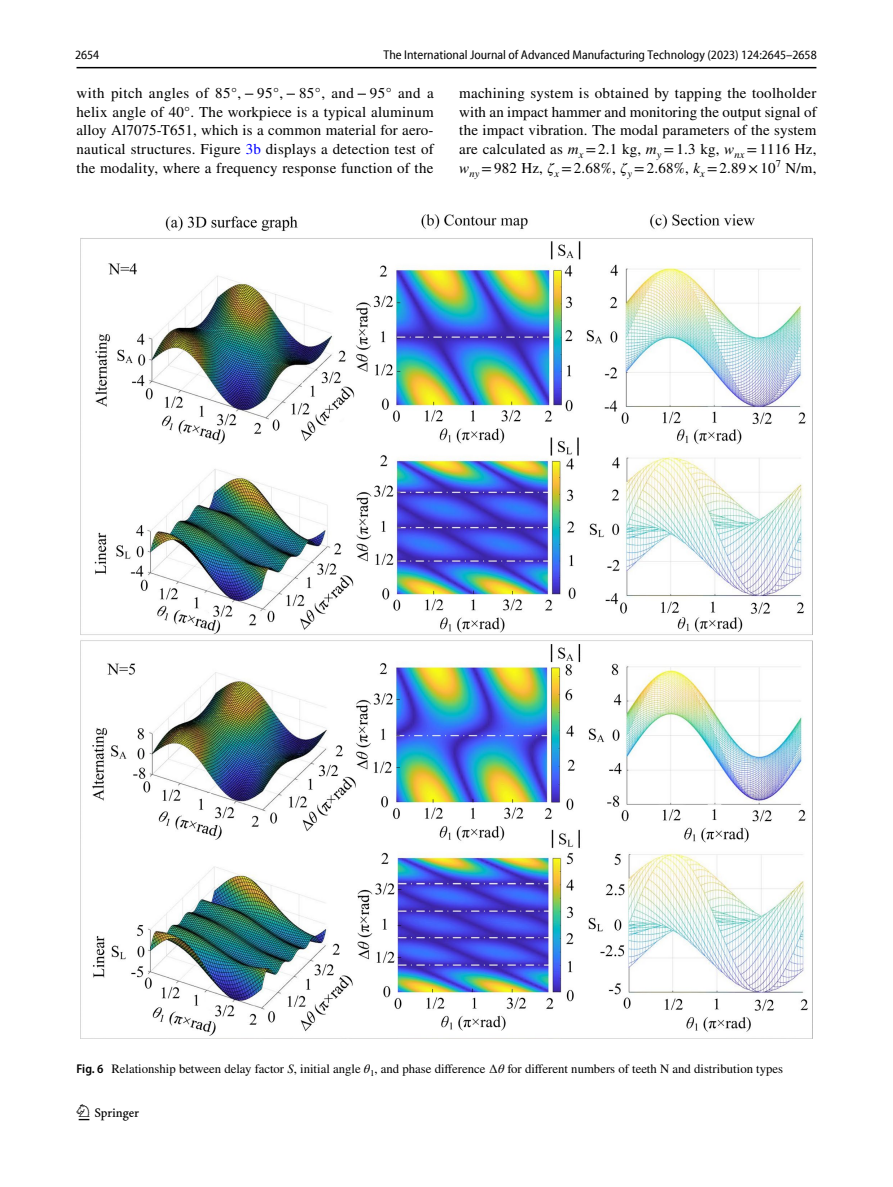
<style>
.page{position:relative;width:893px;height:1187px;background:#fff}
.page>*{position:absolute;margin:0;border:0;box-sizing:border-box;transform-origin:0 0}
.t1{font:22.5px "Springnew Regular 2";color:#000}
.t2{font:15px/18.8px "STIX";letter-spacing:.015em;color:#000;text-align:justify}
.t3{font:12.75px "STIX";color:#000}
.t4{font:semi-condensed 12.75px "Myriad Pro Unic";color:#000}
.s1{color:#00f}
.s2{font-style:italic}
.s3{font-family:"Myriad Pro";font-weight:600;font-stretch:semi-condensed}
</style>
<div class="page">
<hr style="left:77px;top:67px;width:739px;height:1px;background:#000">
<img style="left:81px;top:214px;width:731px;height:822px">
<p class="t4" style="left:75px;top:50px;width:26px">2654</p>
<p class="t4" style="left:384px;top:50px;width:435px">The International Journal of Advanced Manufacturing Technology (2023) 124:2645–2658</p>
<p class="t2" style="left:77px;top:84px;width:359px">with pitch angles of 85°, − 95°, − 85°, and − 95° and a helix angle of 40°. The workpiece is a typical aluminum alloy Al7075-T651, which is a common material for aero&shy;nautical structures. Figure <span class="s1">3b</span> displays a detection test of the modality, where a frequency response function of the</p>
<p class="t2" style="left:459px;top:84px;width:359px">machining system is obtained by tapping the toolholder with an impact hammer and monitoring the output signal of the impact vibration. The modal parameters of the system are calculated as <span class="s2">m</span><sub>x</sub> =2.1 kg, <span class="s2">m</span><sub>y</sub> =1.3 kg, <span class="s2">w</span><sub>nx</sub> =1116 Hz, <span class="s2">w</span><sub>ny</sub> =982 Hz, <span class="s2">ζ</span><sub>x</sub> =2.68%, <span class="s2">ζ</span><sub>y</sub> =2.68%, <span class="s2">k</span><sub>x</sub> =2.89× -10<sup>7</sup> N/m,</p>
<p class="t3" style="left:77px;top:1060px;width:708px"><span class="s3">Fig. 6</span> Relationship between delay factor <span class="s2">S</span>, initial angle <span class="s2">θ</span><sub>1</sub>, and phase difference ∆<span class="s2">θ</span> for different numbers of teeth N and distribution types</p>
<h1 class="t1" style="left:79px;top:1104px;width:62px">1 3</h1>
</div>
